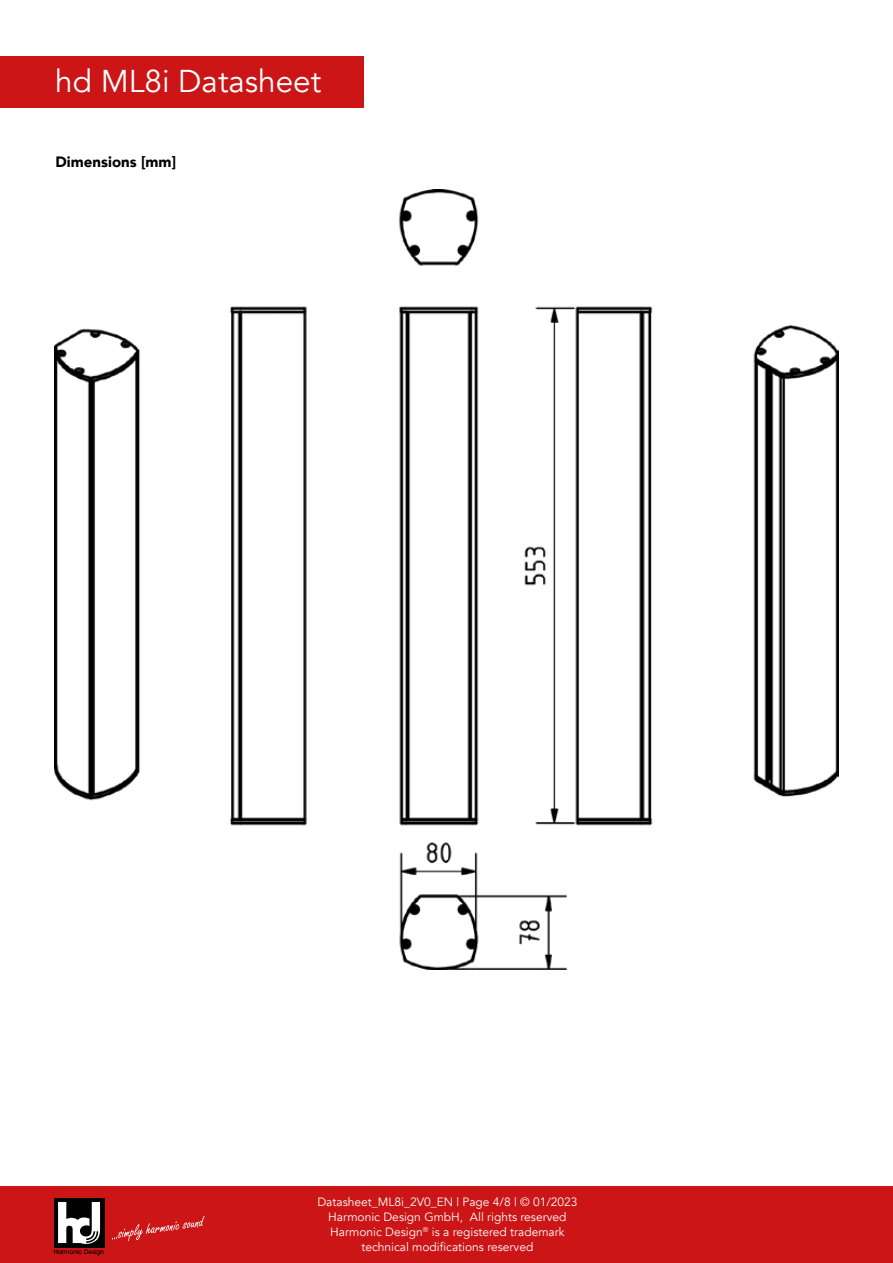
<style>
.page{position:relative;width:893px;height:1263px;background:#fff}
.page>*{position:absolute;margin:0;border:0;box-sizing:border-box;transform-origin:0 0}
.t1{font:31.5px "Avenir";color:#fff}
.t2{font:900 15px "Avenir";color:#000}
.t3{font:12px/15px "Avenir";color:#fff;text-align:center}
.t4{font:500 6.45px "Avant Garde IT Cby BT";color:#000}
</style>
<div class="page">
<img style="left:54px;top:189px;width:785px;height:780px">
<div style="left:0;top:57px;width:363px;height:51px;background:#cb1517"></div>
<div style="left:0;top:1186px;width:893px;height:77px;background:#cb1517"></div>
<div style="left:54px;top:1198px;width:50px;height:49px;background:#020203"></div>
<svg style="left:58px;top:1202px;width:42px;height:42px"></svg>
<svg style="left:112px;top:1216px;width:93px;height:25px"></svg>
<h1 class="t1" style="left:55px;top:62px;width:268px">hd ML8i Datasheet</h1>
<p class="t2" style="left:56px;top:148px;width:122px">Dimensions [mm]</p>
<p class="t4" style="left:54px;top:1248px;width:52px">Harmonic Design</p>
<p class="t3" style="left:317px;top:1194px;width:262px">Datasheet_ML8i_2V0_EN | Page 4/8 | © 01/2023<br>Harmonic Design GmbH, All rights reserved Harmonic Design<sup>®</sup> is a registered trademark technical modifications reserved</p>
</div>
